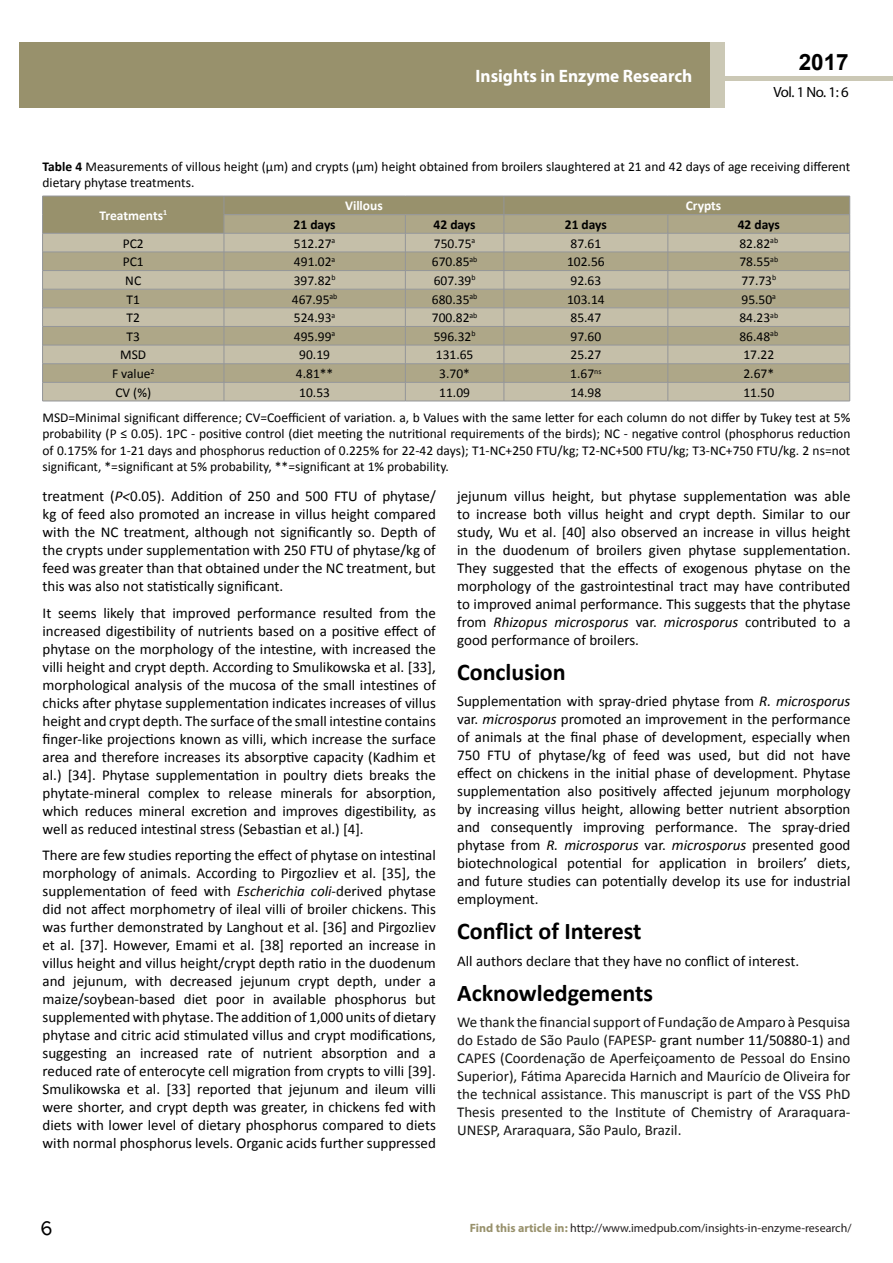
<style>
.page{position:relative;width:893px;height:1263px;background:#fff}
.page>*{position:absolute;margin:0;border:0;box-sizing:border-box;transform-origin:0 0}
.t1{font:25.5px "Tunga";color:#000}
.t2{font:700 24px "Calibri";color:#000}
.t3{font:700 22.5px "Arial";color:#000}
.t4{font:700 18px "Myriad Pro";color:#fff;scale:.96 1}
.t5{font:15px/18px "Calibri";color:#000;text-align:justify}
.t6{font:15px/18px "Calibri";color:#131413;text-align:justify}
.t7{font:14.85px "Myriad Pro";color:#000}
.t8{font:13.5px/16.2px "Calibri";color:#000}
.t9{font:700 13.5px "Calibri";color:#fff}
.t10{font:700 13.5px "Calibri";letter-spacing:-.005em;color:#000}
.t11{font:12px "Myriad Pro";color:#221e1f}
.s1{font-weight:700}
.s2{font-style:italic}
.s3{color:#000}
.s4{font-weight:700;color:#98916c}
</style>
<div class="page">
<div style="left:725px;top:76px;width:168px;height:5px;background:#cbc8b5"></div>
<div style="left:709px;top:42px;width:16px;height:66px;background:#cbc8b5"></div>
<div style="left:19px;top:42px;width:690px;height:66px;background:#98916c"></div>
<svg style="left:42px;top:196px;width:808px;height:205px;background:#b3ad94"></svg>
<hr style="left:43px;top:401px;width:181px;height:1px;background:#939598">
<hr style="left:224px;top:401px;width:181px;height:1px;background:#939598">
<hr style="left:405px;top:401px;width:99px;height:1px;background:#939598">
<hr style="left:504px;top:401px;width:164px;height:1px;background:#939598">
<hr style="left:668px;top:401px;width:182px;height:1px;background:#939598">
<p class="t4" style="left:476px;top:64px;width:227px">Insights in Enzyme Research</p>
<p class="t4" style="left:585px;top:74px;width:128px">ISSN 1698-9465</p>
<h3 class="t3" style="left:799px;top:47px;width:52px">2017</h3>
<p class="t7" style="left:773px;top:83px;width:77px">Vol. 1 No. 1: 6</p>
<p class="t8" style="left:43px;top:159px;width:809px"><span class="s1">Table 4</span> Measurements of villous height (µm) and crypts (µm) height obtained from broilers slaughtered at 21 and 42 days of age receiving different dietary phytase treatments.</p>
<p class="t9" style="left:99px;top:207px;width:69px">Treatments<sup>1</sup></p>
<p class="t9" style="left:345px;top:197px;width:39px">Villous</p>
<p class="t9" style="left:686px;top:197px;width:37px">Crypts</p>
<p class="t10" style="left:294px;top:216px;width:44px">21 days</p>
<p class="t10" style="left:434px;top:216px;width:44px">42 days</p>
<p class="t10" style="left:565px;top:216px;width:44px">21 days</p>
<p class="t10" style="left:738px;top:216px;width:44px">42 days</p>
<p class="t8" style="left:123px;top:235px;width:23px">PC2</p>
<p class="t8" style="left:294px;top:235px;width:43px">512.27<sup>a</sup></p>
<p class="t8" style="left:434px;top:235px;width:43px">750.75<sup>a</sup></p>
<p class="t8" style="left:570px;top:235px;width:32px">87.61</p>
<p class="t8" style="left:739px;top:235px;width:40px">82.82<sup>ab</sup></p>
<p class="t8" style="left:123px;top:254px;width:23px">PC1</p>
<p class="t8" style="left:294px;top:254px;width:43px">491.02<sup>a</sup></p>
<p class="t8" style="left:432px;top:254px;width:47px">670.85<sup>ab</sup></p>
<p class="t8" style="left:567px;top:254px;width:39px">102.56</p>
<p class="t8" style="left:739px;top:254px;width:40px">78.55<sup>ab</sup></p>
<p class="t8" style="left:125px;top:272px;width:17px">NC</p>
<p class="t8" style="left:294px;top:272px;width:43px">397.82<sup>b</sup></p>
<p class="t8" style="left:434px;top:272px;width:43px">607.39<sup>b</sup></p>
<p class="t8" style="left:570px;top:272px;width:32px">92.63</p>
<p class="t8" style="left:741px;top:272px;width:36px">77.73<sup>b</sup></p>
<p class="t8" style="left:127px;top:291px;width:15px">T1</p>
<p class="t8" style="left:292px;top:291px;width:47px">467.95<sup>ab</sup></p>
<p class="t8" style="left:432px;top:291px;width:47px">680.35<sup>ab</sup></p>
<p class="t8" style="left:567px;top:291px;width:39px">103.14</p>
<p class="t8" style="left:741px;top:291px;width:36px">95.50<sup>a</sup></p>
<p class="t8" style="left:127px;top:310px;width:15px">T2</p>
<p class="t8" style="left:294px;top:310px;width:43px">524.93<sup>a</sup></p>
<p class="t8" style="left:432px;top:310px;width:47px">700.82<sup>ab</sup></p>
<p class="t8" style="left:570px;top:310px;width:32px">85.47</p>
<p class="t8" style="left:739px;top:310px;width:40px">84.23<sup>ab</sup></p>
<p class="t8" style="left:127px;top:328px;width:15px">T3</p>
<p class="t8" style="left:294px;top:328px;width:43px">495.99<sup>a</sup></p>
<p class="t8" style="left:434px;top:328px;width:43px">596.32<sup>b</sup></p>
<p class="t8" style="left:570px;top:328px;width:32px">97.60</p>
<p class="t8" style="left:739px;top:328px;width:40px">86.48<sup>ab</sup></p>
<p class="t8" style="left:120px;top:347px;width:28px">MSD</p>
<p class="t8" style="left:299px;top:347px;width:32px">90.19</p>
<p class="t8" style="left:436px;top:347px;width:39px">131.65</p>
<p class="t8" style="left:570px;top:347px;width:32px">25.27</p>
<p class="t8" style="left:743px;top:347px;width:32px">17.22</p>
<p class="t8" style="left:112px;top:366px;width:44px">F value<sup>2</sup></p>
<p class="t8" style="left:296px;top:366px;width:39px">4.81**</p>
<p class="t8" style="left:439px;top:366px;width:32px">3.70*</p>
<p class="t8" style="left:570px;top:366px;width:33px">1.67<sup>ns</sup></p>
<p class="t8" style="left:743px;top:366px;width:32px">2.67*</p>
<p class="t8" style="left:115px;top:384px;width:37px">CV (%)</p>
<p class="t8" style="left:299px;top:384px;width:32px">10.53</p>
<p class="t8" style="left:439px;top:384px;width:32px">11.09</p>
<p class="t8" style="left:570px;top:384px;width:32px">14.98</p>
<p class="t8" style="left:43px;top:379px;width:809px;line-height:25.5px;text-indent:701px">11.50<br>MSD=Minimal significant difference; CV=Coefficient of variation. a, b Values with the same letter for each column do not differ by Tukey test at 5%</p>
<p class="t8" style="left:43px;top:426px;width:809px;text-align:justify">probability (P ≤ 0.05). 1PC - positive control (diet meeting the nutritional requirements of the birds); NC - negative control (phosphorus reduction of 0.175% for 1-21 days and phosphorus reduction of 0.225% for 22-42 days); T1-NC+250 FTU/kg; T2-NC+500 FTU/kg; T3-NC+750 FTU/kg. 2 ns=not significant, *=significant at 5% probability, **=significant at 1% probability.</p>
<p class="t5" style="left:43px;top:487px;width:395px">treatment (<span class="s2">P&lt;</span>0.05). Addition of 250 and 500 FTU of phytase/ kg of feed also promoted an increase in villus height compared with the NC treatment, although not significantly so. Depth of the crypts under supplementation with 250 FTU of phytase/kg of feed was greater than that obtained under the NC treatment, but this was also not statistically significant.</p>
<p class="t5" style="left:43px;top:603px;width:395px">It seems likely that improved performance resulted from the increased digestibility of nutrients based on a positive effect of phytase on the morphology of the intestine, with increased the villi height and crypt depth. According to Smulikowska et al. [33], morphological analysis of the mucosa of the small intestines of chicks after phytase supplementation indicates increases of villus height and crypt depth. The surface of the small intestine contains finger-like projections known as villi, which increase the surface area and therefore increases its absorptive capacity (Kadhim et al.) [34]. Phytase supplementation in poultry diets breaks the phytate-mineral complex to release minerals for absorption, which reduces mineral excretion and improves digestibility, as well as reduced intestinal stress (Sebastian et al.) [4].</p>
<p class="t5" style="left:43px;top:846px;width:395px">There are few studies reporting the effect of phytase on intestinal morphology of animals. According to Pirgozliev et al. [35], the supplementation of feed with <span class="s2">Escherichia coli</span>-derived phytase did not affect morphometry of ileal villi of broiler chickens. This was further demonstrated by Langhout et al. [36] and Pirgozliev et al. [37]. However, Emami et al. [38] reported an increase in villus height and villus height/crypt depth ratio in the duodenum and jejunum, with decreased jejunum crypt depth, under a maize/soybean-based diet poor in available phosphorus but supplemented with phytase. The addition of 1,000 units of dietary phytase and citric acid stimulated villus and crypt modifications, suggesting an increased rate of nutrient absorption and a reduced rate of enterocyte cell migration from crypts to villi [39].<br>Smulikowska et al. [33] reported that jejunum and ileum villi were shorter, and crypt depth was greater, in chickens fed with diets with lower level of dietary phosphorus compared to diets with normal phosphorus levels. Organic acids further suppressed</p>
<p class="t5" style="left:457px;top:487px;width:395px">jejunum villus height, but phytase supplementation was able to increase both villus height and crypt depth. Similar to our study, Wu et al. [40] also observed an increase in villus height in the duodenum of broilers given phytase supplementation.<br>They suggested that the effects of exogenous phytase on the morphology of the gastrointestinal tract may have contributed to improved animal performance. This suggests that the phytase from <span class="s2">Rhizopus microsporus</span> var. <span class="s2">microsporus</span> contributed to a good performance of broilers.</p>
<h2 class="t2" style="left:457px;top:657px;width:110px">Conclusion</h2>
<p class="t5" style="left:457px;top:692px;width:395px">Supplementation with spray-dried phytase from <span class="s2">R. microsporus </span>var. <span class="s2">microsporus</span> promoted an improvement in the performance of animals at the final phase of development, especially when 750 FTU of phytase/kg of feed was used, but did not have effect on chickens in the initial phase of development. Phytase supplementation also positively affected jejunum morphology by increasing villus height, allowing better nutrient absorption and consequently improving performance. The spray-dried phytase from <span class="s2">R. microsporus</span> var. <span class="s2">microsporus</span> presented good biotechnological potential for application in broilers’ diets, and future studies can potentially develop its use for industrial employment.</p>
<h2 class="t2" style="left:457px;top:916px;width:186px">Conflict of Interest</h2>
<p class="t5" style="left:457px;top:952px;width:344px">All authors declare that they have no conflict of interest.</p>
<h2 class="t2" style="left:457px;top:977px;width:197px">Acknowledgements</h2>
<p class="t6" style="left:457px;top:1013px;width:395px">We thank the financial support of Fundação de Amparo à Pesquisa do Estado de São Paulo (FAPESP<span class="s3">- grant number 11/50880-1</span>) and CAPES (Coordenação de Aperfeiçoamento de Pessoal do Ensino Superior), Fátima Aparecida Harnich and Maurício de Oliveira for the technical assistance. This manuscript is part of the VSS PhD Thesis presented to the Institute of Chemistry of Araraquara-UNESP, Araraquara, São Paulo, Brazil.</p>
<h1 class="t1" style="left:40px;top:1211px;width:14px">6</h1>
<p class="t11" style="left:470px;top:1220px;width:383px"><span class="s4">Find this article in:</span> http://www.imedpub.com/insights-in-enzyme-research/</p>
</div>
